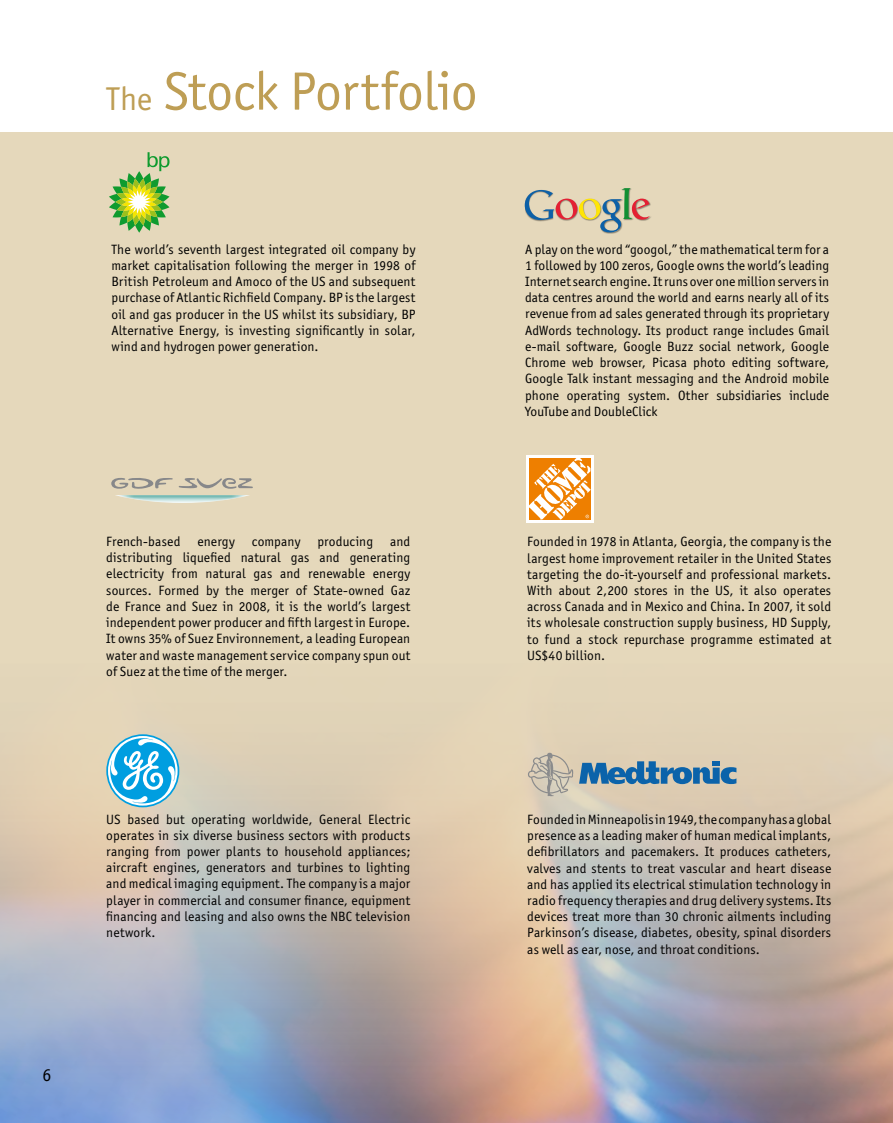
<style>
.page{position:relative;width:893px;height:1123px;background:#fff}
.page>*{position:absolute;margin:0;border:0;box-sizing:border-box;transform-origin:0 0}
.t1{font:54px "Officina Sans ITC Std";letter-spacing:-.01em;color:#be9e55}
.t2{font:18px "Officina Sans ITC Std";color:#000}
.t3{font:13.5px/16.2px "Officina Sans ITC Std";letter-spacing:.01em;color:#000;text-align:justify}
.s1{font-size:33px}
</style>
<div class="page">
<div style="left:0;top:133px;width:893px;height:990px;background:#e5d8bb"></div>
<img style="left:0;top:750px;width:893px;height:373px">
<svg style="left:106px;top:734px;width:73px;height:73px"></svg>
<svg style="left:526px;top:455px;width:67px;height:67px"></svg>
<svg style="left:529px;top:457px;width:61px;height:62px;background:#f4b062"></svg>
<svg style="left:579px;top:761px;width:157px;height:23px"></svg>
<svg style="left:528px;top:752px;width:45px;height:44px"></svg>
<svg style="left:109px;top:152px;width:60px;height:81px"></svg>
<div style="left:525px;top:188px;width:127px;height:46px;background:#000;opacity:.4"></div>
<svg style="left:525px;top:188px;width:125px;height:44px"></svg>
<svg style="left:111px;top:478px;width:62px;height:11px"></svg>
<svg style="left:179px;top:478px;width:74px;height:11px"></svg>
<img style="left:115px;top:495px;width:134px;height:8px">
<h2 class="t2" style="left:43px;top:1064px;width:10px">6</h2>
<h1 class="t1" style="left:106px;top:60px;width:373px"><span class="s1">The</span> Stock Portfolio</h1>
<p class="t3" style="left:111px;top:241px;width:306px">The world’s seventh largest integrated oil company by market capitalisation following the merger in 1998 of British Petroleum and Amoco of the US and subsequent purchase of Atlantic Richfield Company. BP is the largest oil and gas producer in the US whilst its subsidiary, BP Alternative Energy, is investing significantly in solar, wind and hydrogen power generation.</p>
<p class="t3" style="left:106px;top:533px;width:306px;text-indent:284px">and distributing liquefied natural gas and generating electricity from natural gas and renewable energy sources. Formed by the merger of State-owned Gaz de France and Suez in 2008, it is the world’s largest independent power producer and fifth largest in Europe.<br>It owns 35% of Suez Environnement, a leading European water and waste management service company spun out of Suez at the time of the merger.</p>
<p class="t3" style="left:106px;top:533px;width:76px">French-based</p>
<p class="t3" style="left:197px;top:533px;width:39px">energy</p>
<p class="t3" style="left:252px;top:533px;width:50px">company</p>
<p class="t3" style="left:317px;top:533px;width:57px">producing</p>
<p class="t3" style="left:525px;top:241px;width:306px">A play on the word “googol,” the mathematical term for a 1 followed by 100 zeros, Google owns the world’s leading Internet search engine. It runs over one million servers in data centres around the world and earns nearly all of its revenue from ad sales generated through its proprietary AdWords technology. Its product range includes Gmail e-mail software, Google Buzz social network, Google Chrome web browser, Picasa photo editing software, Google Talk instant messaging and the Android mobile phone operating system. Other subsidiaries include YouTube and DoubleClick</p>
<p class="t3" style="left:527px;top:533px;width:306px">Founded in 1978 in Atlanta, Georgia, the company is the largest home improvement retailer in the United States targeting the do-it-yourself and professional markets.<br>With about 2,200 stores in the US, it also operates across Canada and in Mexico and China. In 2007, it sold its wholesale construction supply business, HD Supply, to fund a stock repurchase programme estimated at US$40 billion.</p>
<p class="t3" style="left:106px;top:810px;width:306px">US based but operating worldwide, General Electric operates in six diverse business sectors with products ranging from power plants to household appliances; aircraft engines, generators and turbines to lighting and medical imaging equipment. The company is a major player in commercial and consumer finance, equipment financing and leasing and also owns the NBC television network.</p>
<p class="t3" style="left:527px;top:811px;width:306px">Founded in Minneapolis in 1949, the company has a global presence as a leading maker of human medical implants, defibrillators and pacemakers. It produces catheters, valves and stents to treat vascular and heart disease and has applied its electrical stimulation technology in radio frequency therapies and drug delivery systems. Its devices treat more than 30 chronic ailments including Parkinson’s disease, diabetes, obesity, spinal disorders as well as ear, nose, and throat conditions.</p>
</div>
